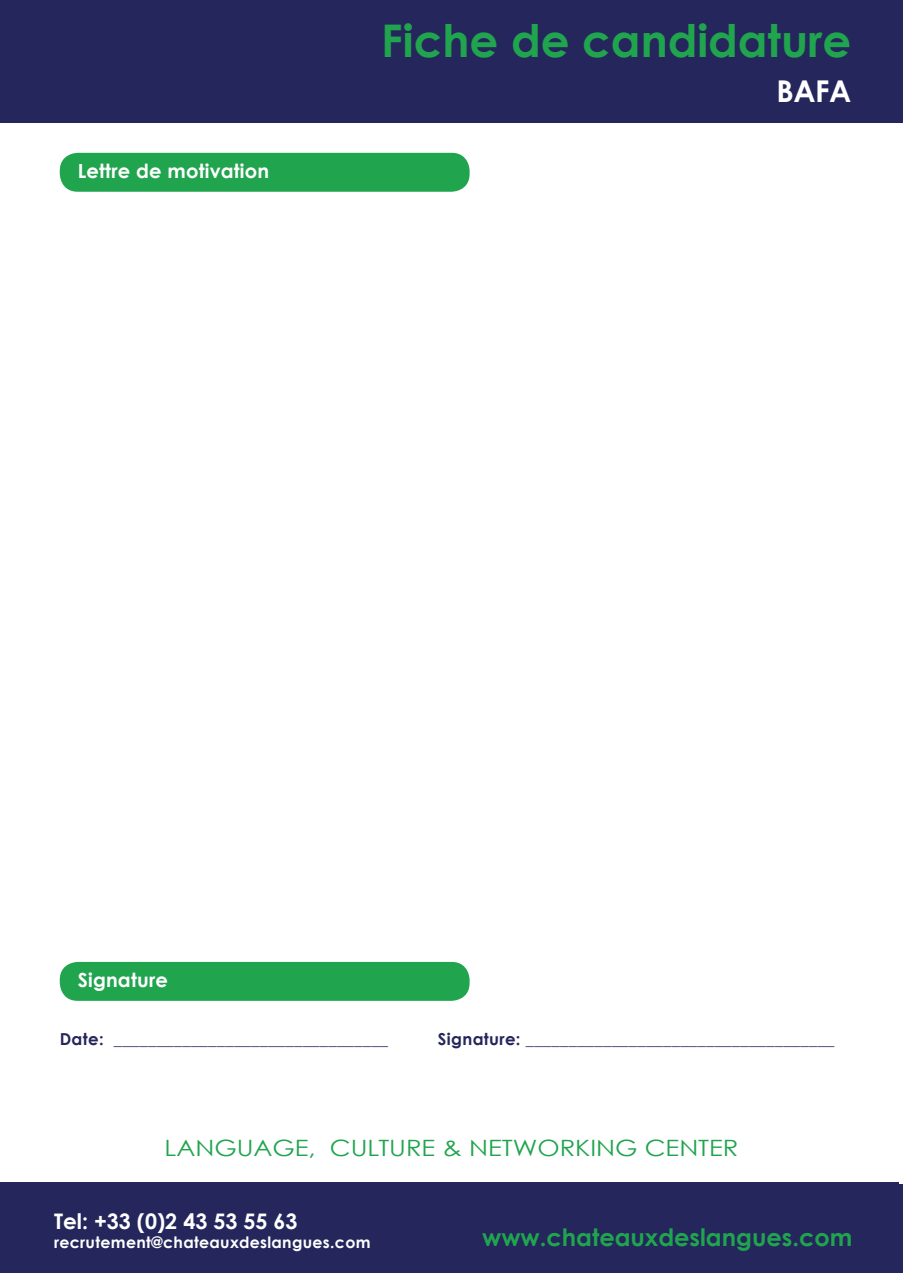
<style>
.page{position:relative;width:903px;height:1273px;background:#fff}
.page>*{position:absolute;margin:0;border:0;box-sizing:border-box;transform-origin:0 0}
.t1{font:700 45px "Century Gothic";color:#20a44e}
.t2{font:700 30px "Century Gothic";color:#fff}
.t3{font:700 24px "Century Gothic";color:#20a44e}
.t4{font:22.5px "Century Gothic";color:#20a44e;scale:1.14 1}
.t5{font:700 21.45px "Century Gothic";color:#fff}
.t6{font:700 19.5px "Century Gothic";letter-spacing:.01em;color:#fff}
.t7{font:700 16.5px "Century Gothic";letter-spacing:.02em;color:#24265c}
.t8{font:700 15.75px "Century Gothic";letter-spacing:.02em;color:#fff}
</style>
<div class="page">
<div style="left:1px;top:0;width:901px;height:123px;background:#24265c"></div>
<div style="left:1px;top:1181px;width:897px;height:90px;background:#24265c"></div>
<div style="left:60px;top:153px;width:409px;height:39px;background:#20a44e;border-radius:18px"></div>
<div style="left:60px;top:961px;width:409px;height:39px;background:#20a44e;border-radius:18px"></div>
<div style="left:0;top:1184px;width:902px;height:88px;background:#24265c"></div>
<p class="t6" style="left:78px;top:159px;width:193px">Lettre de motivation</p>
<h1 class="t1" style="left:381px;top:13px;width:471px">Fiche de candidature</h1>
<h2 class="t2" style="left:776px;top:72px;width:76px">BAFA</h2>
<p class="t6" style="left:78px;top:967px;width:92px">Signature</p>
<p class="t7" style="left:60px;top:1028px;width:330px">Date: ________________________________</p>
<p class="t7" style="left:438px;top:1028px;width:398px">Signature: ____________________________________</p>
<h3 class="t4" style="left:164px;top:1134px;width:505px">LANGUAGE, CULTURE &amp; NETWORKING CENTER</h3>
<h3 class="t5" style="left:54px;top:1207px;width:245px">Tel: +33 (0)2 43 53 55 63</h3>
<p class="t8" style="left:54px;top:1232px;width:318px">recrutement@chateauxdeslangues.com</p>
<h3 class="t3" style="left:482px;top:1221px;width:372px">www.chateauxdeslangues.com</h3>
<h3 class="t5" style="left:94px;top:1207px;width:231px">00 3 - (0)2.43.53.55.63</h3>
<p class="t8" style="left:163px;top:1232px;width:164px">langueetnature.com</p>
<h3 class="t3" style="left:549px;top:1221px;width:245px">www.langueetnature</h3>
</div>
